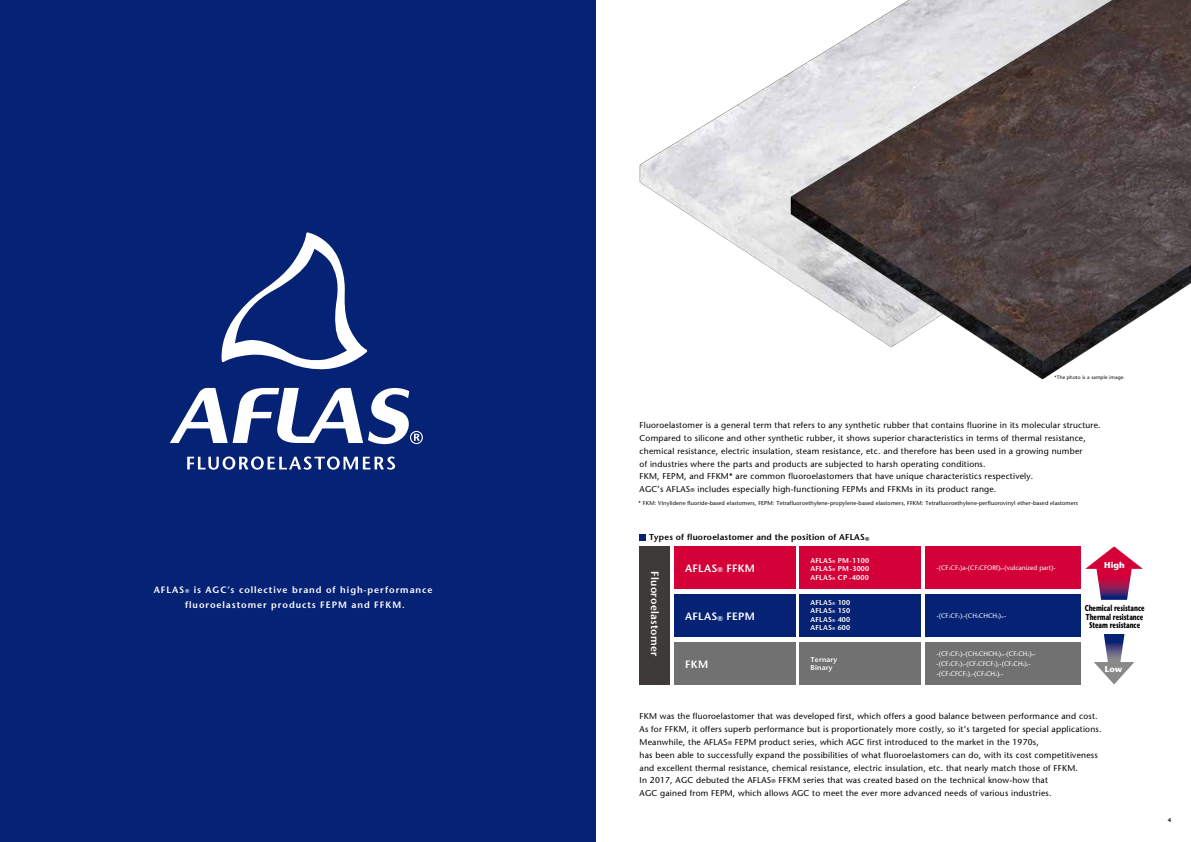
<style>
.page{position:relative;width:1191px;height:842px;background:#fff}
.page>*{position:absolute;margin:0;border:0;box-sizing:border-box;transform-origin:0 0}
.t1{font:600 10.6px "Stone Sans";letter-spacing:.025em;color:#fff}
.t2{font:600 9.2px/14.2px "Stone Sans";letter-spacing:.1em;color:#fff;text-align:center}
.t3{font:8.5px/12.8px "Stone Sans";letter-spacing:.025em;color:#000}
.t4{font:700 8.5px/8.5px "Stone Sans";color:#000;text-align:center;scale:.7 1}
.t5{font:600 8.5px "Stone Sans";letter-spacing:.025em;color:#000}
.t6{font:700 8.5px "Stone Sans";color:#fff}
.t7{font:600 7.1px/8.5px "Stone Sans";letter-spacing:.025em;color:#fff;text-align:justify}
.t8{font:6.6px/9.9px "Stone Sans";color:#fff}
.t9{font:5.7px "Stone Sans";letter-spacing:.025em;color:#000}
.t10{font:600 5.7px "Stone Sans";color:#000}
.t11{font:5px "Stone Sans";letter-spacing:.025em;color:#000}
.s1{font-size:5.7px}
.s2{font-size:7.1px}
.s3{font-size:4.3px}
.s4{font-size:3.2px}
</style>
<div class="page">
<div style="left:0;top:0;width:595px;height:842px;background:#052275"></div>
<img style="left:639px;top:73px;width:150px;height:207px">
<img style="left:789px;top:0;width:402px;height:380px">
<div style="left:674px;top:546px;width:121px;height:42px;background:#d40038"></div>
<div style="left:674px;top:594px;width:121px;height:42px;background:#052275"></div>
<div style="left:674px;top:642px;width:121px;height:42px;background:#727171"></div>
<div style="left:639px;top:546px;width:31px;height:138px;background:#3e3a39"></div>
<div style="left:799px;top:546px;width:122px;height:42px;background:#d40038"></div>
<div style="left:799px;top:594px;width:122px;height:42px;background:#052275"></div>
<div style="left:799px;top:642px;width:122px;height:42px;background:#727171"></div>
<div style="left:925px;top:546px;width:155px;height:42px;background:#d40038"></div>
<div style="left:925px;top:594px;width:155px;height:42px;background:#052275"></div>
<div style="left:925px;top:642px;width:155px;height:42px;background:#727171"></div>
<svg style="left:1085px;top:546px;width:57px;height:54px"></svg>
<svg style="left:1094px;top:634px;width:40px;height:50px"></svg>
<svg style="left:170px;top:232px;width:253px;height:238px"></svg>
<div style="left:639px;top:534px;width:7px;height:7px;background:#052275"></div>
<p class="t2" style="left:154px;top:583px;width:280px">AFLAS<span class="s1">®</span> is AGC’s collective brand of high-performance fluoroelastomer products FEPM and FFKM.</p>
<p class="t11" style="left:1054px;top:374px;width:72px">*The photo is a sample image.</p>
<p class="t3" style="left:639px;top:419px;width:462px">Fluoroelastomer is a general term that refers to any synthetic rubber that contains fluorine in its molecular structure.<br>Compared to silicone and other synthetic rubber, it shows superior characteristics in terms of thermal resistance, chemical resistance, electric insulation, steam resistance, etc. and therefore has been used in a growing number<br>of industries where the parts and products are subjected to harsh operating conditions.<br>FKM, FEPM, and FFKM* are common fluoroelastomers that have unique characteristics respectively.<br>AGC’s AFLAS<span class="s1">®</span> includes especially high-functioning FEPMs and FFKMs in its product range.</p>
<p class="t9" style="left:638px;top:500px;width:441px">* FKM: Vinylidene fluoride-based elastomers, FEPM: Tetrafluoroethylene-propylene-based elastomers, FFKM: Tetrafluoroethylene-perfluorovinyl ether-based elastomers</p>
<p class="t5" style="left:649px;top:532px;width:222px">Types of fluoroelastomer and the position of AFLAS<span class="s1">®</span></p>
<p class="t1" style="left:685px;top:562px;width:71px">AFLAS<span class="s2">®</span> FFKM</p>
<p class="t7" style="left:810px;top:556px;width:60px">AFLAS<span class="s3">®</span> PM-1100<br>AFLAS<span class="s3">®</span> PM-3000<br>AFLAS<span class="s3">®</span> CP -4000</p>
<p class="t6" style="left:1104px;top:559px;width:22px">High</p>
<p class="t8" style="left:936px;top:562px;width:121px">-(CF<span class="s4">2</span>CF<span class="s4">2</span>)a-(CF<span class="s4">2</span>CFORf)<span class="s4">b</span>-(vulcanized part)-</p>
<p class="t1" style="left:661px;top:571px;width:86px;rotate:90deg">Fluoroelastomer</p>
<p class="t7" style="left:810px;top:598px;width:41px">AFLAS<span class="s3">®</span> 100<br>AFLAS<span class="s3">®</span> 150<br>AFLAS<span class="s3">®</span> 400<br>AFLAS<span class="s3">®</span> 600</p>
<p class="t4" style="left:1084px;top:604px;width:87px">Chemical resistance<br>Thermal resistance<br>Steam resistance</p>
<p class="t1" style="left:685px;top:610px;width:71px">AFLAS<span class="s2">®</span> FEPM</p>
<p class="t8" style="left:936px;top:610px;width:71px">-(CF<span class="s4">2</span>CF<span class="s4">2</span>)<span class="s4">l</span>-(CH<span class="s4">2</span>CHCH<span class="s4">3</span>)<span class="s4">m</span>-</p>
<p class="t8" style="left:936px;top:648px;width:101px">-(CF<span class="s4">2</span>CF<span class="s4">2</span>)<span class="s4">l</span>-(CH<span class="s4">2</span>CHCH<span class="s4">3</span>)<span class="s4">m</span>-(CF<span class="s4">2</span>CH<span class="s4">2</span>)<span class="s4">n</span>--(CF<span class="s4">2</span>CF<span class="s4">2</span>)<span class="s4">x</span>-(CF<span class="s4">2</span>CFCF<span class="s4">3</span>)<span class="s4">y</span>-(CF<span class="s4">2</span>CH<span class="s4">2</span>)<span class="s4">z</span>--(CF<span class="s4">2</span>CFCF<span class="s4">3</span>)<span class="s4">y</span> -(CF<span class="s4">2</span>CH<span class="s4">2</span>)<span class="s4">z</span> -</p>
<p class="t7" style="left:810px;top:655px;width:28px">Ternary<br>Binary</p>
<p class="t1" style="left:685px;top:658px;width:25px">FKM</p>
<p class="t6" style="left:1104px;top:663px;width:19px">Low</p>
<p class="t3" style="left:639px;top:710px;width:463px">FKM was the fluoroelastomer that was developed first, which offers a good balance between performance and cost.<br>As for FFKM, it offers superb performance but is proportionately more costly, so it’s targeted for special applications.<br>Meanwhile, the AFLAS<span class="s1">®</span> FEPM product series, which AGC first introduced to the market in the 1970s,<br>has been able to successfully expand the possibilities of what fluoroelastomers can do, with its cost competitiveness and excellent thermal resistance, chemical resistance, electric insulation, etc. that nearly match those of FFKM.<br>In 2017, AGC debuted the AFLAS<span class="s1">®</span> FFKM series that was created based on the technical know-how that<br>AGC gained from FEPM, which allows AGC to meet the ever more advanced needs of various industries.</p>
<p class="t10" style="left:1167px;top:817px;width:5px">4</p>
</div>
